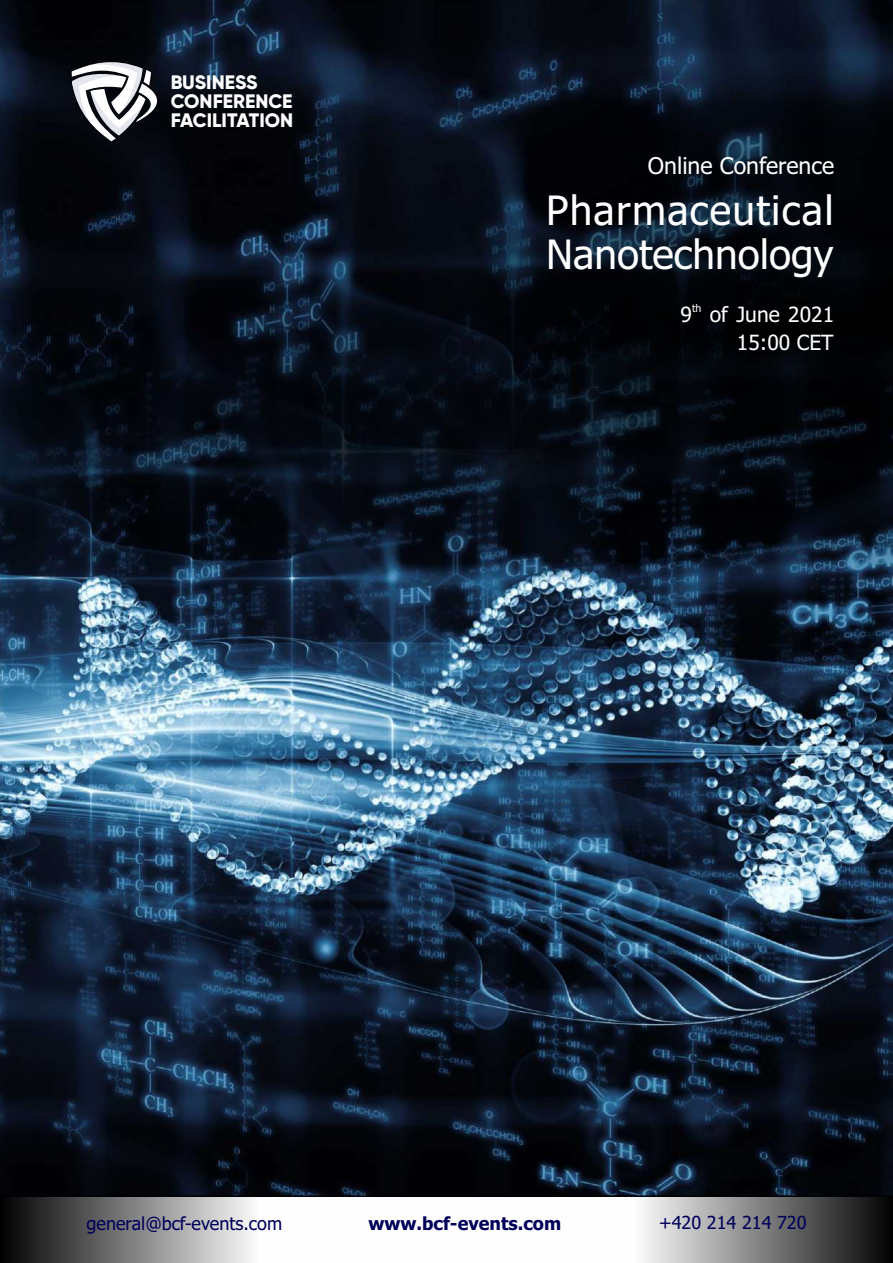
<style>
.page{position:relative;width:893px;height:1263px;background:#fff}
.page>*{position:absolute;margin:0;border:0;box-sizing:border-box;transform-origin:0 0}
.t1{font:40.5px/44px "Tahoma";letter-spacing:.015em;color:#fefefe}
.t2{font:23.1px "Tahoma";color:#fefefe}
.t3{font:21px "Tahoma";color:#fefefe}
.t4{font:800 19.5px/19px "Gilroy";color:#fefefe}
.t5{font:18px "Tahoma";color:#00005a}
.t6{font:700 18px "Tahoma";color:#00005a}
.t7{font:10.5px "Tahoma";color:#fefefe}
</style>
<div class="page">
<img style="left:0;top:0;width:893px;height:1197px">
<svg style="left:72px;top:56px;width:94px;height:85px"></svg>
<svg style="left:643px;top:1197px;width:250px;height:66px;background:#7b7b7b"></svg>
<svg style="left:0;top:1197px;width:251px;height:66px;background:#7a7a7a"></svg>
<p class="t4" style="left:171px;top:74px;width:124px">BUSINESS<br>CONFERENCE<br>FACILITATION</p>
<p class="t2" style="left:648px;top:156px;width:188px">Online Conference</p>
<h1 class="t1" style="left:546px;top:191px;width:289px">Pharmaceutical<br>Nanotechnology</h1>
<p class="t7" style="left:692px;top:304px;width:11px">th</p>
<p class="t3" style="left:680px;top:306px;width:155px">9 of June 2021</p>
<p class="t3" style="left:737px;top:334px;width:98px">15:00 CET</p>
<p class="t5" style="left:87px;top:1216px;width:197px">general@bcf-events.com</p>
<p class="t6" style="left:369px;top:1216px;width:194px">www.bcf-events.com</p>
<p class="t5" style="left:659px;top:1215px;width:149px">+420 214 214 720</p>
</div>
